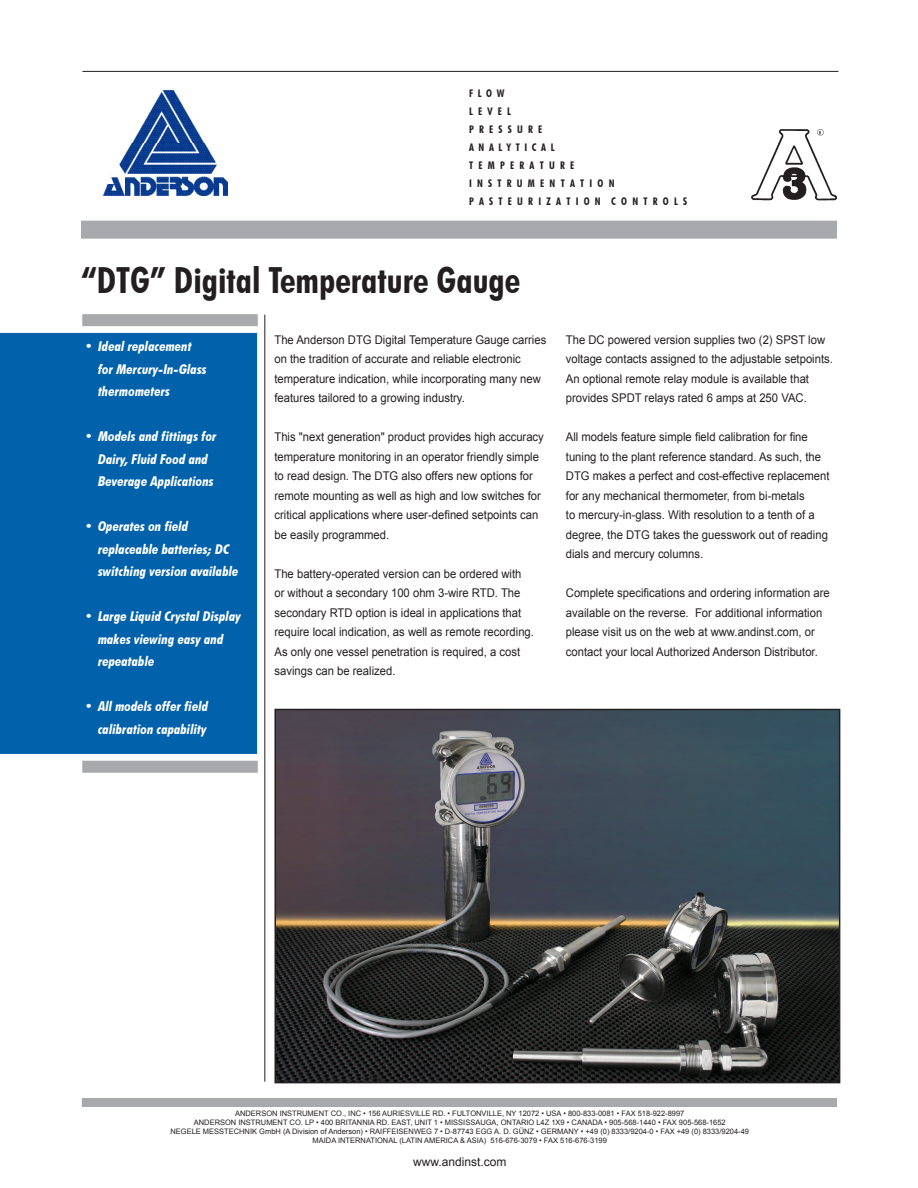
<style>
.page{position:relative;width:918px;height:1188px;background:#fff}
.page>*{position:absolute;margin:0;border:0;box-sizing:border-box;transform-origin:0 0}
.t1{font:700 condensed 36px "Futura BT";color:#231f20}
.t2{font:italic 700 condensed 13.5px/22.5px "Futura BT";color:#fff;scale:1.1 1}
.t3{font:12px/19.5px "Arial";color:#231f20;scale:.94 1}
.t4{font:12px "Arial";color:#231f20}
.t5{font:700 condensed 10.5px/18px "Futura BT";color:#231f20}
.t6{font:7.5px/9px "Arial";color:#231f20;text-align:center}
</style>
<div class="page">
<img style="left:277px;top:712px;width:560px;height:368px">
<div style="left:274px;top:709px;width:566px;height:374px;border:2px solid #231f20"></div>
<div style="left:82px;top:1098px;width:755px;height:9px;background:#a8a9ad"></div>
<hr style="left:265px;top:315px;width:1px;height:767px;background:#231f20">
<div style="left:0;top:333px;width:257px;height:421px;background:#0161aa"></div>
<div style="left:82px;top:314px;width:176px;height:12px;background:#a8a9ad"></div>
<div style="left:82px;top:761px;width:176px;height:12px;background:#a8a9ad"></div>
<div style="left:81px;top:221px;width:756px;height:18px;background:#a8a9ad"></div>
<hr style="left:82px;top:71px;width:756px;height:1px;background:#231f20">
<img style="left:104px;top:91px;width:124px;height:104px">
<img style="left:751px;top:129px;width:86px;height:72px">
<p class="t5" style="left:469px;top:84px;width:220px">F L O W<br>L E V E L<br>P R E S S U R E<br>A N A L Y T I C A L<br>T E M P E R A T U R E<br>I N S T R U M E N T A T I O N<br>P A S T E U R I Z A T I O N C O N T R O L S</p>
<h1 class="t1" style="left:81px;top:258px;width:441px">“DTG” Digital Temperature Gauge</h1>
<p class="t3" style="left:274px;top:330px;width:291px">The Anderson DTG Digital Temperature Gauge carries on the tradition of accurate and reliable electronic temperature indication, while incorporating many new features tailored to a growing industry.</p>
<p class="t3" style="left:274px;top:428px;width:288px">This "next generation" product provides high accuracy temperature monitoring in an operator friendly simple to read design. The DTG also offers new options for remote mounting as well as high and low switches for critical applications where user-defined setpoints can be easily programmed.</p>
<p class="t3" style="left:274px;top:564px;width:278px">The battery-operated version can be ordered with or without a secondary 100 ohm 3-wire RTD. The secondary RTD option is ideal in applications that require local indication, as well as remote recording.<br>As only one vessel penetration is required, a cost savings can be realized.</p>
<p class="t2" style="left:98px;top:335px;width:101px;text-indent:-13px">• Ideal replacement for Mercury-In-Glass thermometers</p>
<p class="t2" style="left:98px;top:425px;width:109px;text-indent:-13px">• Models and fittings for<br>Dairy, Fluid Food and<br>Beverage Applications</p>
<p class="t2" style="left:98px;top:515px;width:129px;text-indent:-13px">• Operates on field replaceable batteries; DC switching version available</p>
<p class="t2" style="left:98px;top:605px;width:131px;text-indent:-13px">• Large Liquid Crystal Display makes viewing easy and repeatable</p>
<p class="t2" style="left:85px;top:695px;width:114px;text-align:right">• All models offer field calibration capability</p>
<p class="t3" style="left:566px;top:330px;width:286px">The DC powered version supplies two (2) SPST low voltage contacts assigned to the adjustable setpoints.<br>An optional remote relay module is available that provides SPDT relays rated 6 amps at 250 VAC.</p>
<p class="t3" style="left:566px;top:428px;width:282px">All models feature simple field calibration for fine tuning to the plant reference standard. As such, the DTG makes a perfect and cost-effective replacement for any mechanical thermometer, from bi-metals<br>to mercury-in-glass. With resolution to a tenth of a degree, the DTG takes the guesswork out of reading dials and mercury columns.</p>
<p class="t3" style="left:566px;top:584px;width:282px">Complete specifications and ordering information are available on the reverse. For additional information please visit us on the web at www.andinst.com, or contact your local Authorized Anderson Distributor.</p>
<p class="t6" style="left:170px;top:1109px;width:580px">ANDERSON INSTRUMENT CO., INC • 156 AURIESVILLE RD. • FULTONVILLE, NY 12072 • USA • 800-833-0081 • FAX 518-922-8997<br>ANDERSON INSTRUMENT CO. LP • 400 BRITANNIA RD. EAST, UNIT 1 • MISSISSAUGA, ONTARIO L4Z 1X9 • CANADA • 905-568-1440 • FAX 905-568-1652<br>NEGELE MESSTECHNIK GmbH (A Division of Anderson) • RAIFFEISENWEG 7 • D-87743 EGG A. D. GÜNZ • GERMANY • +49 (0) 8333/9204-0 • FAX +49 (0) 8333/9204-49<br>MAIDA INTERNATIONAL (LATIN AMERICA &amp; ASIA) 516-676-3079 • FAX 516-676-3199</p>
<p class="t4" style="left:413px;top:1154px;width:95px">www.andinst.com</p>
</div>
